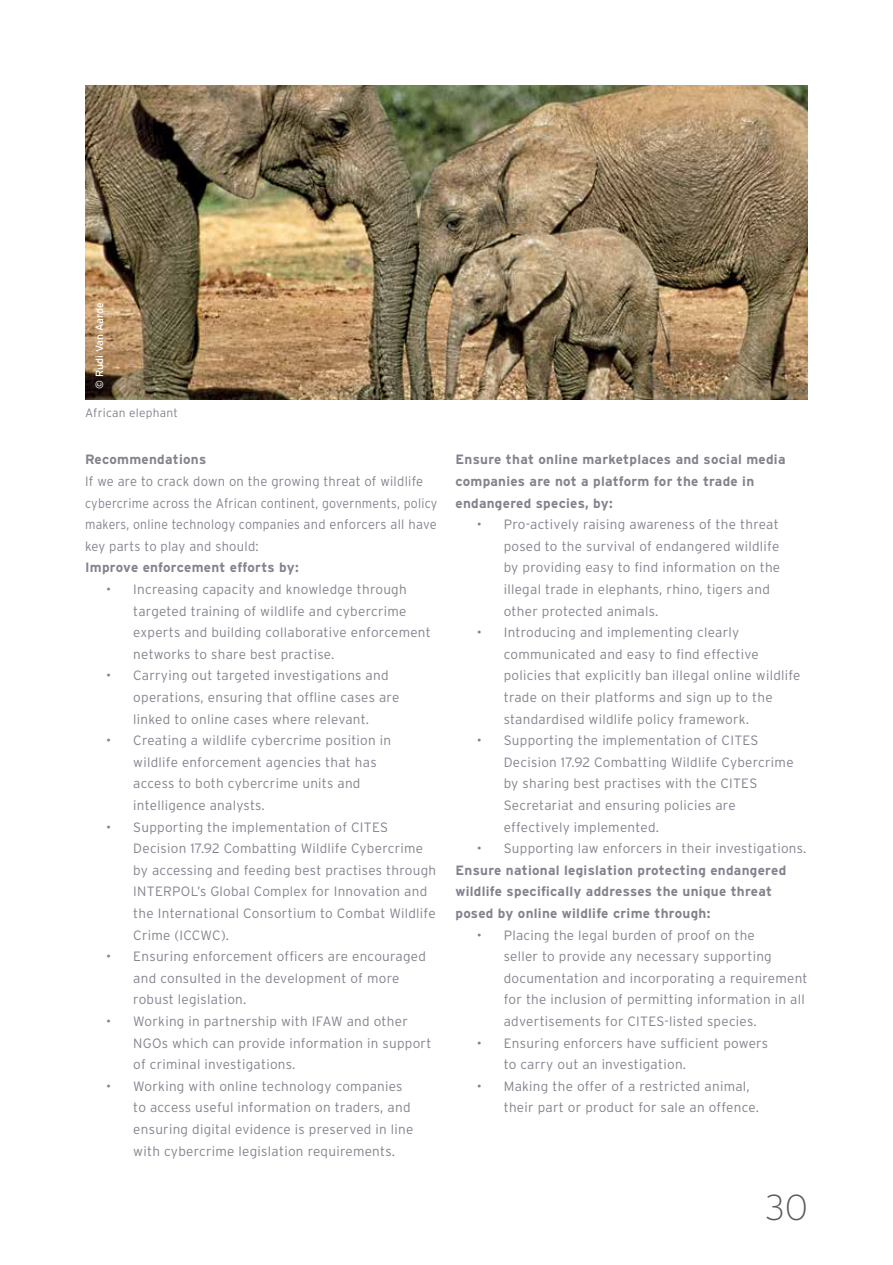
<style>
.page{position:relative;width:893px;height:1265px;background:#fff}
.page>*{position:absolute;margin:0;border:0;box-sizing:border-box;transform-origin:0 0}
.t1{font:200 36px "Interstate";color:#58595b}
.t2{font:300 13.5px/21.6px "Interstate";letter-spacing:.02em;color:#85828e}
.t3{font:700 13.5px/21.6px "Interstate";letter-spacing:.02em;color:#85828e}
.t4{font:300 13.5px/21.6px "Interstate";letter-spacing:.02em;color:#85828e;scale:.96 1}
.t5{font:300 12px "Interstate";letter-spacing:.02em;color:#85828e}
.t6{font:10.5px "Interstate";color:#fff}
</style>
<div class="page">
<img style="left:85px;top:85px;width:723px;height:315px">
<p class="t6" style="left:94px;top:389px;width:88px;rotate:-90deg">© Rudi Van Aarde</p>
<p class="t5" style="left:85px;top:406px;width:94px">African elephant</p>
<p class="t3" style="left:85px;top:449px;width:123px">Recommendations</p>
<p class="t4" style="left:85px;top:470px;width:369px">If we are to crack down on the growing threat of wildlife cybercrime across the African continent, governments, policy makers, online technology companies and enforcers all have key parts to play and should:</p>
<p class="t3" style="left:85px;top:557px;width:215px">Improve enforcement efforts by:</p>
<p class="t2" style="left:133px;top:578px;width:299px;text-indent:-27px">• Increasing capacity and knowledge through targeted training of wildlife and cybercrime experts and building collaborative enforcement networks to share best practise.</p>
<p class="t2" style="left:133px;top:665px;width:267px;text-indent:-27px">• Carrying out targeted investigations and operations, ensuring that offline cases are linked to online cases where relevant.</p>
<p class="t2" style="left:133px;top:730px;width:259px;text-indent:-27px">• Creating a wildlife cybercrime position in wildlife enforcement agencies that has access to both cybercrime units and intelligence analysts.</p>
<p class="t2" style="left:133px;top:816px;width:304px;text-indent:-27px">• Supporting the implementation of CITES Decision 17.92 Combatting Wildlife Cybercrime by accessing and feeding best practises through INTERPOL’s Global Complex for Innovation and the International Consortium to Combat Wildlife Crime (ICCWC).</p>
<p class="t2" style="left:133px;top:946px;width:294px;text-indent:-27px">• Ensuring enforcement officers are encouraged and consulted in the development of more robust legislation.</p>
<p class="t2" style="left:133px;top:1010px;width:300px;text-indent:-27px">• Working in partnership with IFAW and other<br>NGOs which can provide information in support of criminal investigations.</p>
<p class="t2" style="left:133px;top:1075px;width:282px;text-indent:-27px">• Working with online technology companies to access useful information on traders, and ensuring digital evidence is preserved in line with cybercrime legislation requirements.</p>
<p class="t3" style="left:455px;top:449px;width:332px">Ensure that online marketplaces and social media companies are not a platform for the trade in endangered species, by:</p>
<p class="t2" style="left:504px;top:514px;width:278px;text-indent:-27px">• Pro-actively raising awareness of the threat posed to the survival of endangered wildlife by providing easy to find information on the illegal trade in elephants, rhino, tigers and other protected animals.</p>
<p class="t2" style="left:504px;top:622px;width:298px;text-indent:-27px">• Introducing and implementing clearly communicated and easy to find effective policies that explicitly ban illegal online wildlife trade on their platforms and sign up to the standardised wildlife policy framework.</p>
<p class="t2" style="left:504px;top:730px;width:291px;text-indent:-27px">• Supporting the implementation of CITES Decision 17.92 Combatting Wildlife Cybercrime by sharing best practises with the CITES Secretariat and ensuring policies are effectively implemented.</p>
<p class="t2" style="left:477px;top:838px;width:331px">• Supporting law enforcers in their investigations.</p>
<p class="t3" style="left:455px;top:859px;width:332px">Ensure national legislation protecting endangered wildlife specifically addresses the unique threat posed by online wildlife crime through:</p>
<p class="t2" style="left:504px;top:924px;width:305px;text-indent:-27px">• Placing the legal burden of proof on the<br>seller to provide any necessary supporting documentation and incorporating a requirement for the inclusion of permitting information in all advertisements for CITES-listed species.</p>
<p class="t2" style="left:504px;top:1032px;width:266px;text-indent:-27px">• Ensuring enforcers have sufficient powers to carry out an investigation.</p>
<p class="t2" style="left:504px;top:1075px;width:257px;text-indent:-27px">• Making the offer of a restricted animal, their part or product for sale an offence.</p>
<h1 class="t1" style="left:765px;top:1188px;width:44px">30</h1>
</div>
